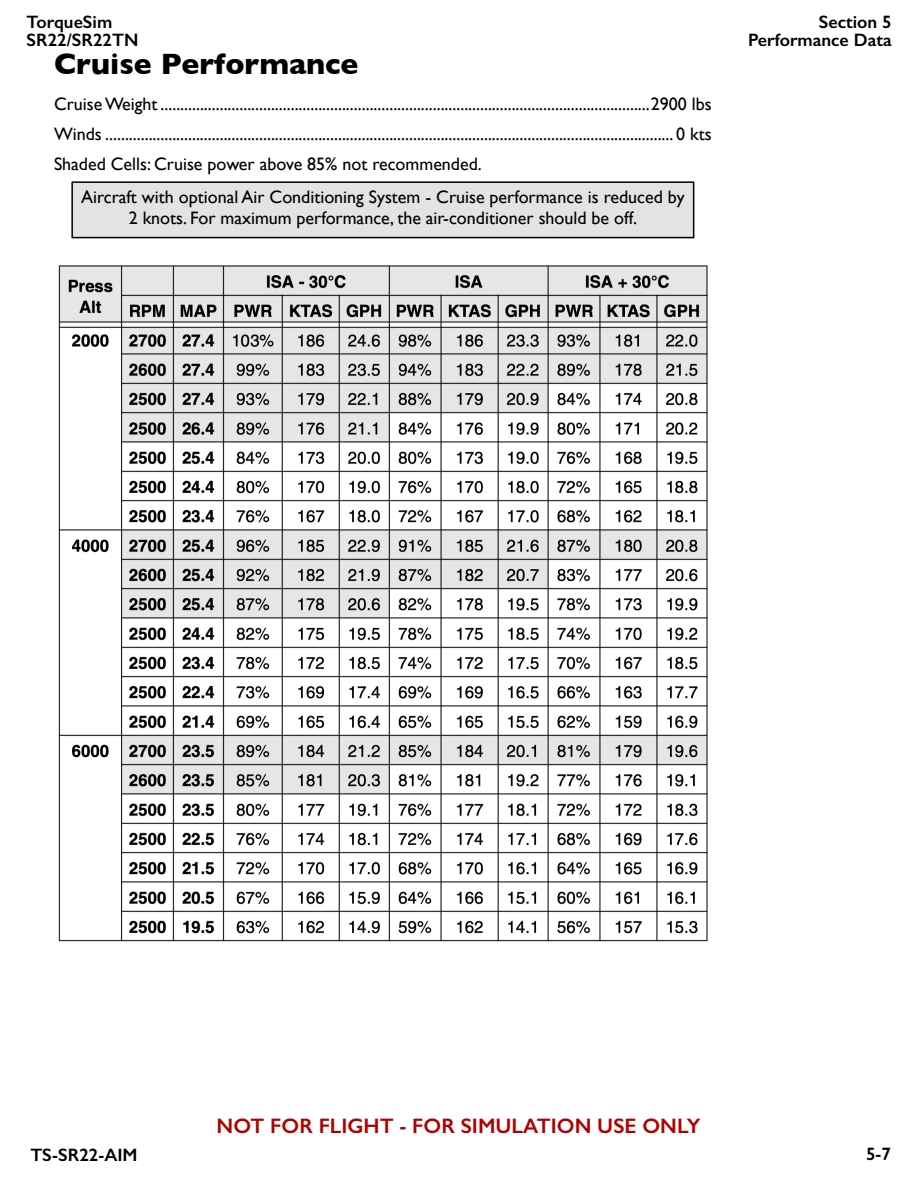
<style>
.page{position:relative;width:918px;height:1188px;background:#fff}
.page>*{position:absolute;margin:0;border:0;box-sizing:border-box;transform-origin:0 0}
.t1{font:700 30px "Gill Sans";color:#000}
.t2{font:600 21px "Gill Sans";color:#af0000}
.t3{font:18px/30px "Gill Sans";color:#000;text-align:justify}
.t4{font:600 18px/18px "Gill Sans";color:#000}
</style>
<div class="page">
<div style="left:71px;top:181px;width:623px;height:57px;background:#e2e3e4;border:2px solid #000"></div>
<img style="left:58px;top:265px;width:650px;height:677px">
<p class="t4" style="left:27px;top:14px;width:113px">TorqueSim<br>SR22/SR22TN</p>
<p class="t4" style="left:748px;top:14px;width:145px;text-align:right">Section 5<br>Performance Data</p>
<h1 class="t1" style="left:54px;top:54px;width:306px">Cruise Performance</h1>
<p class="t3" style="left:54px;top:91px;width:659px">CruiseWeight ............................................................................................................................2900 lbs Winds ................................................................................................................................................ 0 kts Shaded Cells: Cruise power above 85% not recommended.</p>
<p class="t3" style="left:81px;top:189px;width:605px;line-height:21px;text-align:center">Aircraft with optional Air Conditioning System - Cruise performance is reduced by<br>2 knots. For maximum performance, the air-conditioner should be off.</p>
<p class="t2" style="left:217px;top:1118px;width:485px">NOT FOR FLIGHT - FOR SIMULATION USE ONLY</p>
<p class="t4" style="left:31px;top:1148px;width:109px">TS-SR22-AIM</p>
<p class="t4" style="left:866px;top:1147px;width:26px">5-7</p>
</div>
